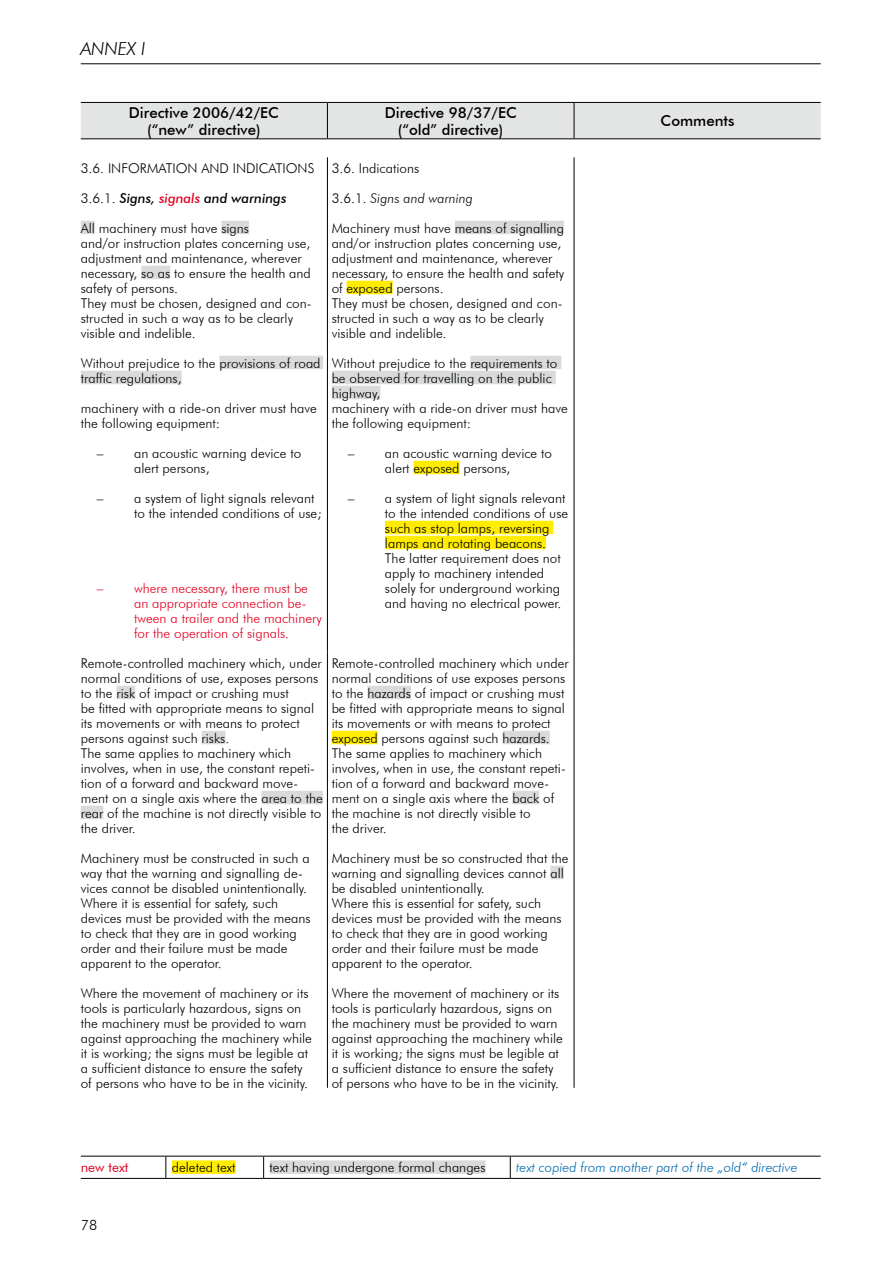
<style>
.page{position:relative;width:893px;height:1263px;background:#fff}
.page>*{position:absolute;margin:0;border:0;box-sizing:border-box;transform-origin:0 0}
.t1{font:italic 300 18px "Futura BT";color:#000}
.t2{font:500 15px/16.5px "Futura BT";color:#000;text-align:center}
.t3{font:300 14.25px "Futura BT";color:#000}
.t4{font:300 13.5px/15px "Futura BT";color:#000}
.t5{font:300 13.5px/15px "Futura BT";color:#e20020}
.t6{font:italic 300 13.5px "Futura BT";color:#006ab2}
.t7{font:italic 500 13.5px "Futura BT";color:#000}
.t8{font:italic 300 13.5px "Futura BT";color:#000}
.t9{font:13.5px "Futura BT";color:#e20020}
.s1{font-weight:300;font-style:normal}
.s2{color:#e20020}
.s3{font-style:normal}
</style>
<div class="page">
<hr style="left:81px;top:63px;width:740px;height:1px;background:#000">
<div style="left:81px;top:103px;width:740px;height:35px;background:#e3e4e4"></div>
<hr style="left:574px;top:103px;width:1px;height:35px;background:#000">
<hr style="left:81px;top:102px;width:246px;height:1px;background:#000">
<hr style="left:327px;top:102px;width:247px;height:1px;background:#000">
<hr style="left:574px;top:102px;width:247px;height:1px;background:#000">
<hr style="left:81px;top:138px;width:246px;height:1px;background:#000">
<hr style="left:327px;top:138px;width:247px;height:1px;background:#000">
<hr style="left:574px;top:138px;width:247px;height:1px;background:#000">
<hr style="left:327px;top:103px;width:1px;height:35px;background:#000">
<hr style="left:81px;top:1156px;width:85px;height:1px;background:#000">
<hr style="left:166px;top:1156px;width:98px;height:1px;background:#000">
<svg style="left:165px;top:1156px;width:1px;height:22px"></svg>
<hr style="left:264px;top:1156px;width:246px;height:1px;background:#000">
<svg style="left:263px;top:1156px;width:1px;height:22px"></svg>
<hr style="left:510px;top:1156px;width:311px;height:1px;background:#000">
<svg style="left:510px;top:1156px;width:1px;height:22px"></svg>
<hr style="left:81px;top:1178px;width:85px;height:1px;background:#000">
<hr style="left:166px;top:1178px;width:98px;height:1px;background:#000">
<hr style="left:264px;top:1178px;width:246px;height:1px;background:#000">
<hr style="left:510px;top:1178px;width:311px;height:1px;background:#000">
<div style="left:172px;top:1160px;width:64px;height:14px;background:#ffec00"></div>
<div style="left:270px;top:1160px;width:215px;height:14px;background:#d9dadb"></div>
<hr style="left:327px;top:157px;width:1px;height:496px;background:#000">
<hr style="left:574px;top:157px;width:1px;height:496px;background:#000">
<hr style="left:327px;top:653px;width:1px;height:435px;background:#000">
<hr style="left:574px;top:653px;width:1px;height:435px;background:#000">
<div style="left:81px;top:221px;width:14px;height:13px;background:#d9dadb"></div>
<div style="left:221px;top:221px;width:28px;height:13px;background:#d9dadb"></div>
<div style="left:141px;top:266px;width:29px;height:13px;background:#d9dadb"></div>
<div style="left:219px;top:356px;width:104px;height:13px;background:#d9dadb"></div>
<div style="left:81px;top:371px;width:101px;height:13px;background:#d9dadb"></div>
<div style="left:455px;top:221px;width:109px;height:13px;background:#d9dadb"></div>
<div style="left:347px;top:281px;width:46px;height:13px;background:#ffec00"></div>
<div style="left:470px;top:356px;width:91px;height:13px;background:#d9dadb"></div>
<div style="left:332px;top:371px;width:224px;height:13px;background:#d9dadb"></div>
<div style="left:332px;top:386px;width:48px;height:13px;background:#d9dadb"></div>
<div style="left:414px;top:461px;width:46px;height:13px;background:#ffec00"></div>
<div style="left:385px;top:521px;width:168px;height:13px;background:#ffec00"></div>
<div style="left:385px;top:536px;width:161px;height:13px;background:#ffec00"></div>
<div style="left:117px;top:686px;width:18px;height:13px;background:#d9dadb"></div>
<div style="left:202px;top:731px;width:23px;height:13px;background:#d9dadb"></div>
<div style="left:261px;top:791px;width:62px;height:13px;background:#d9dadb"></div>
<div style="left:81px;top:806px;width:22px;height:13px;background:#d9dadb"></div>
<div style="left:367px;top:686px;width:44px;height:13px;background:#d9dadb"></div>
<div style="left:332px;top:731px;width:46px;height:13px;background:#ffec00"></div>
<div style="left:502px;top:731px;width:48px;height:13px;background:#d9dadb"></div>
<div style="left:512px;top:791px;width:27px;height:13px;background:#d9dadb"></div>
<div style="left:550px;top:866px;width:14px;height:13px;background:#d9dadb"></div>
<h1 class="t1" style="left:81px;top:38px;width:66px">ANNEX I</h1>
<p class="t2" style="left:129px;top:104px;width:152px">Directive 2006/42/EC (“new” directive)</p>
<p class="t2" style="left:385px;top:104px;width:134px">Directive 98/37/EC (“old” directive)</p>
<p class="t2" style="left:661px;top:113px;width:75px">Comments</p>
<p class="t4" style="left:81px;top:160px;width:235px">3.6. INFORMATION AND INDICATIONS</p>
<p class="t7" style="left:81px;top:190px;width:207px"><span class="s1">3. 6.1.</span> Signs, <span class="s2">signals</span> and warnings</p>
<p class="t4" style="left:81px;top:220px;width:232px">All machinery must have signs<br>and/or instruction plates concerning use, adjustment and maintenance, wherever necessary, so as to ensure the health and safety of persons.<br>They must be chosen, designed and con&shy;structed in such a way as to be clearly visible and indelible.</p>
<p class="t4" style="left:81px;top:355px;width:241px">Without prejudice to the provisions of road traffic regulations,</p>
<p class="t4" style="left:81px;top:400px;width:238px">machinery with a ride-on driver must have the following equipment:</p>
<p class="t4" style="left:134px;top:445px;width:169px;text-indent:-37px">– an acoustic warning device to alert persons,</p>
<p class="t4" style="left:134px;top:490px;width:189px;text-indent:-37px">– a system of light signals relevant to the intended conditions of use;</p>
<p class="t5" style="left:134px;top:580px;width:189px;text-indent:-37px">– where necessary, there must be an appropriate connection be&shy;tween a trailer and the machinery for the operation of signals.</p>
<p class="t4" style="left:81px;top:655px;width:243px">Remote-controlled machinery which, under normal conditions of use, exposes persons to the risk of impact or crushing must<br>be fitted with appropriate means to signal its movements or with means to protect persons against such risks.<br>The same applies to machinery which involves, when in use, the constant repeti&shy;tion of a forward and backward move-- ment on a single axis where the area to the rear of the machine is not directly visible to the driver.</p>
<p class="t4" style="left:81px;top:850px;width:231px">Machinery must be constructed in such a way that the warning and signalling de&shy;vices cannot be disabled unintentionally.<br>Where it is essential for safety, such devices must be provided with the means to check that they are in good working order and their failure must be made apparent to the operator.</p>
<p class="t4" style="left:81px;top:985px;width:233px">Where the movement of machinery or its tools is particularly hazardous, signs on the machinery must be provided to warn against approaching the machinery while it is working; the signs must be legible at a sufficient distance to ensure the safety of persons who have to be in the vicinity.</p>
<p class="t4" style="left:332px;top:160px;width:89px">3. 6. Indications</p>
<p class="t8" style="left:332px;top:190px;width:143px"><span class="s3">3. 6.1.</span> Signs and warning</p>
<p class="t4" style="left:332px;top:220px;width:234px">Machinery must have means of signalling and/or instruction plates concerning use, adjustment and maintenance, wherever necessary, to ensure the health and safety of exposed persons.<br>They must be chosen, designed and con&shy;structed in such a way as to be clearly visible and indelible.</p>
<p class="t4" style="left:332px;top:355px;width:238px">Without prejudice to the requirements to be observed for travelling on the public highway,<br>machinery with a ride-on driver must have the following equipment:</p>
<p class="t4" style="left:348px;top:445px;width:206px;text-align:center">– an acoustic warning device to alert exposed persons,</p>
<p class="t4" style="left:385px;top:490px;width:185px;text-indent:-37px">– a system of light signals relevant to the intended conditions of use such as stop lamps, reversing lamps and rotating beacons.<br>The latter requirement does not apply to machinery intended solely for underground working and having no electrical power.</p>
<p class="t4" style="left:332px;top:655px;width:238px">Remote-controlled machinery which under normal conditions of use exposes persons to the hazards of impact or crushing must be fitted with appropriate means to signal its movements or with means to protect exposed persons against such hazards.<br>The same applies to machinery which involves, when in use, the constant repeti&shy;tion of a forward and backward move&shy;ment on a single axis where the back of the machine is not directly visible to<br>the driver.</p>
<p class="t4" style="left:332px;top:850px;width:238px">Machinery must be so constructed that the warning and signalling devices cannot all be disabled unintentionally.<br>Where this is essential for safety, such devices must be provided with the means to check that they are in good working order and their failure must be made apparent to the operator.</p>
<p class="t4" style="left:332px;top:985px;width:233px">Where the movement of machinery or its tools is particularly hazardous, signs on the machinery must be provided to warn against approaching the machinery while it is working; the signs must be legible at a sufficient distance to ensure the safety of persons who have to be in the vicinity.</p>
<p class="t9" style="left:81px;top:1159px;width:49px">new text</p>
<p class="t4" style="left:172px;top:1160px;width:65px">deleted text</p>
<p class="t4" style="left:270px;top:1160px;width:217px">text having undergone formal changes</p>
<p class="t6" style="left:516px;top:1159px;width:283px">text copied from another part of the „old“ directive</p>
<p class="t3" style="left:81px;top:1216px;width:18px">78</p>
</div>
